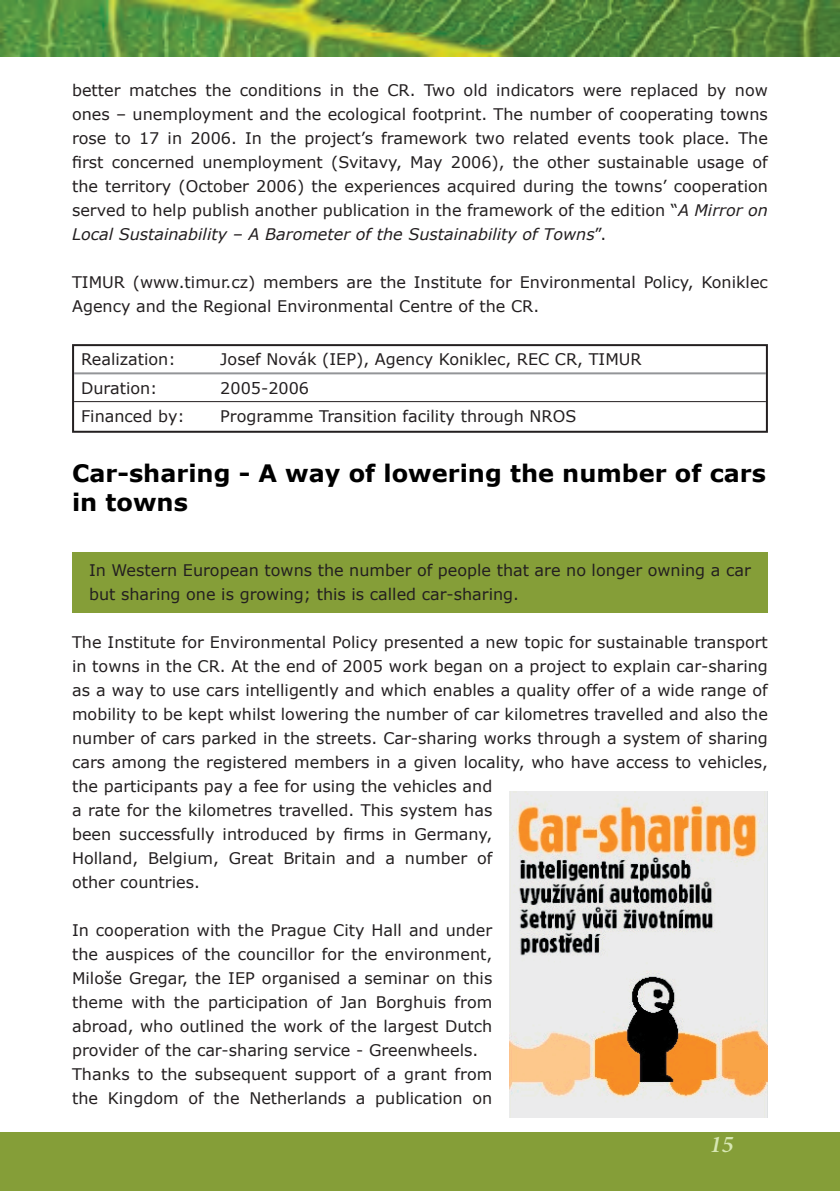
<style>
.page{position:relative;width:840px;height:1191px;background:#fff}
.page>*{position:absolute;margin:0;border:0;box-sizing:border-box;transform-origin:0 0}
.t1{font:700 24px/28.8px "Verdana";color:#000}
.t2{font:italic 600 24px "Minion Pro";color:#d7e7b3}
.t3{font:16px/24px "Verdana";color:#231f20}
.s1{font-style:italic}
</style>
<div class="page">
<img style="left:0;top:0;width:839px;height:56px">
<div style="left:0;top:1132px;width:839px;height:59px;background:#859e38"></div>
<div style="left:72px;top:552px;width:695px;height:61px;background:#859e38"></div>
<hr style="left:72px;top:344px;width:140px;height:2px;background:#231f20">
<hr style="left:72px;top:346px;width:2px;height:27px;background:#231f20">
<hr style="left:212px;top:344px;width:555px;height:2px;background:#231f20">
<hr style="left:765px;top:346px;width:2px;height:27px;background:#231f20">
<hr style="left:72px;top:373px;width:2px;height:28px;background:#231f20">
<hr style="left:765px;top:373px;width:2px;height:28px;background:#231f20">
<hr style="left:72px;top:401px;width:2px;height:30px;background:#231f20">
<hr style="left:765px;top:401px;width:2px;height:30px;background:#231f20">
<hr style="left:72px;top:431px;width:140px;height:2px;background:#231f20">
<hr style="left:212px;top:431px;width:555px;height:2px;background:#231f20">
<hr style="left:74px;top:372px;width:138px;height:2px;background:#939598">
<hr style="left:212px;top:372px;width:553px;height:2px;background:#939598">
<hr style="left:74px;top:401px;width:138px;height:1px;background:#231f20">
<hr style="left:212px;top:401px;width:553px;height:1px;background:#231f20">
<img style="left:509px;top:791px;width:257px;height:326px">
<p class="t3" style="left:72px;top:78px;width:697px;text-align:justify">better matches the conditions in the CR. Two old indicators were replaced by now ones – unemployment and the ecological footprint. The number of cooperating towns rose to 17 in 2006. In the project’s framework two related events took place. The first concerned unemployment (Svitavy, May 2006), the other sustainable usage of the territory (October 2006) the experiences acquired during the towns’ cooperation served to help publish another publication in the framework of the edition “<span class="s1">A Mirror on Local Sustainability – A Barometer of the Sustainability of Towns</span>”.</p>
<p class="t3" style="left:72px;top:270px;width:697px">TIMUR (www.timur.cz) members are the Institute for Environmental Policy, Koniklec<br>Agency and the Regional Environmental Centre of the CR.</p>
<p class="t3" style="left:81px;top:347px;width:96px">Realization:</p>
<p class="t3" style="left:220px;top:347px;width:422px">Josef Novák (IEP), Agency Koniklec, REC CR, TIMUR</p>
<p class="t3" style="left:81px;top:375px;width:78px">Duration:</p>
<p class="t3" style="left:220px;top:375px;width:90px">2005-2006</p>
<p class="t3" style="left:81px;top:403px;width:105px">Financed by:</p>
<p class="t3" style="left:220px;top:403px;width:357px">Programme Transition facility through NROS</p>
<h1 class="t1" style="left:72px;top:458px;width:695px">Car-sharing - A way of lowering the number of cars in towns</h1>
<p class="t3" style="left:89px;top:558px;width:663px">In Western European towns the number of people that are no longer owning a car but sharing one is growing; this is called car-sharing.</p>
<p class="t3" style="left:72px;top:630px;width:697px">The Institute for Environmental Policy presented a new topic for sustainable transport in towns in the CR. At the end of 2005 work began on a project to explain car-sharing as a way to use cars intelligently and which enables a quality offer of a wide range of mobility to be kept whilst lowering the number of car kilometres travelled and also the number of cars parked in the streets. Car-sharing works through a system of sharing cars among the registered members in a given locality, who have access to vehicles, the participants pay a fee for using the vehicles and<br>a rate for the kilometres travelled. This system has<br>been successfully introduced by firms in Germany,<br>Holland, Belgium, Great Britain and a number of<br>other countries.</p>
<p class="t3" style="left:72px;top:918px;width:421px">In cooperation with the Prague City Hall and under the auspices of the councillor for the environment, Miloše Gregar, the IEP organised a seminar on this theme with the participation of Jan Borghuis from abroad, who outlined the work of the largest Dutch provider of the car-sharing service - Greenwheels.<br>Thanks to the subsequent support of a grant from the Kingdom of the Netherlands a publication on</p>
<h1 class="t2" style="left:709px;top:1130px;width:25px">15</h1>
</div>
